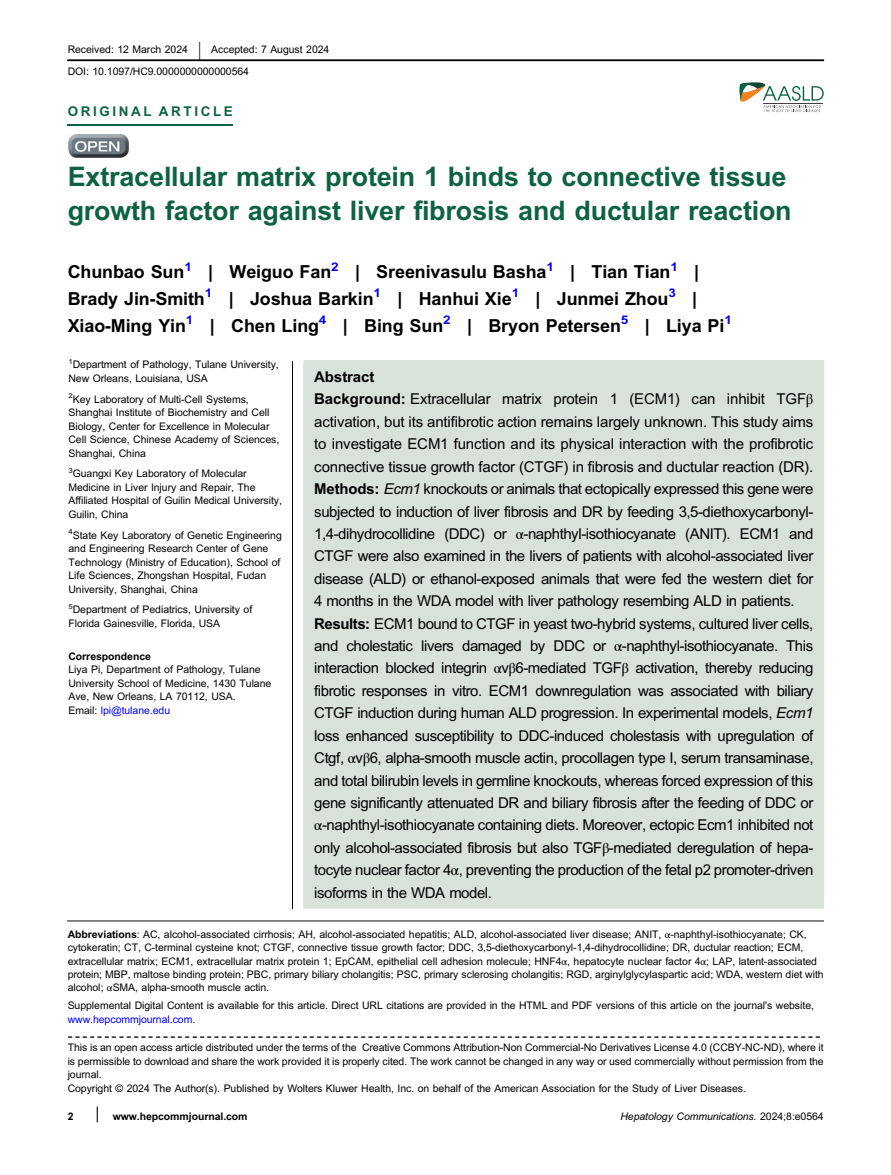
<style>
.page{position:relative;width:891px;height:1175px;background:#fff}
.page>*{position:absolute;margin:0;border:0;box-sizing:border-box;transform-origin:0 0}
.t1{font:26.85px/34.3px "Adv O Tb 99 cb 1 f 1.B";color:#0d6341}
.t2{font:18px/26.8px "Adv O Tb 99 cb 1 f 1.B";color:#000}
.t3{font:15px/22.4px "Adv O Tb 214 af 43";letter-spacing:-.025em;color:#000}
.t4{font:15px "Adv O Tb 99 cb 1 f 1.B";color:#000}
.t5{font:13.5px "Adv O Tb 99 cb 1 f 1.B";letter-spacing:.2em;color:#0d6341}
.t6{font:10.5px/13.5px "Adv O Tb 214 af 43";color:#000}
.t7{font:10.5px "Adv O Tb 99 cb 1 f 1.B";color:#000}
.t8{font:10.5px "Adv T Tb 6 c 2036 d.I";color:#000}
.s1{font-family:"Adv TT153188 ed";font-size:19.5px}
.s2{font-family:"Adv TT16 f 3 b 945.B"}
.s3{font-family:"Adv O Tb 99 cb 1 f 1.B"}
.s4{font-family:"Adv OT8608 a 8 d 1"}
.s5{font-family:"Adv T Tb 6 c 2036 d.I"}
.s6{color:#00f}
.s7{font-family:"Adv OT8608 a 8 d 1";font-size:22.8px}
.s8{font-family:"Adv O Tb 214 af 43"}
</style>
<div class="page">
<div style="left:304px;top:361px;width:520px;height:547px;background:#d9e1db"></div>
<hr style="left:68px;top:124px;width:165px;height:1px;background:#0d6341">
<hr style="left:292px;top:361px;width:1px;height:547px;background:#000">
<svg style="left:68px;top:920px;width:756px;height:2px;background:#848484"></svg>
<hr style="left:68px;top:60px;width:756px;height:1px;background:#000">
<svg style="left:739px;top:82px;width:85px;height:30px"></svg>
<img style="left:68px;top:135px;width:60px;height:22px">
<p class="t6" style="left:68px;top:39px;width:263px;line-height:22.2px">Received: 12 March 2024 <span class="s1">|</span> Accepted: 7 August 2024<br>DOI: 10.1097/HC9.0000000000000564</p>
<p class="t5" style="left:68px;top:106px;width:167px">ORIGINAL ARTICLE</p>
<h1 class="t1" style="left:68px;top:162px;width:725px">Extracellular matrix protein 1 binds to connective tissue growth factor against liver fibrosis and ductular reaction</h1>
<h2 class="t2" style="left:68px;top:260px;width:666px">Chunbao Sun<sup>1</sup> <span class="s2">|</span> Weiguo Fan<sup>2</sup> <span class="s2">|</span> Sreenivasulu Basha<sup>1</sup> <span class="s2">|</span> Tian Tian<sup>1</sup> <span class="s2">|<br></span>Brady Jin-Smith<sup>1</sup> <span class="s2">|</span> Joshua Barkin<sup>1</sup> <span class="s2">|</span> Hanhui Xie<sup>1</sup> <span class="s2">|</span> Junmei Zhou<sup>3</sup> <span class="s2">|<br></span>Xiao-Ming Yin<sup>1</sup> <span class="s2">|</span> Chen Ling<sup>4</sup> <span class="s2">|</span> Bing Sun<sup>2</sup> <span class="s2">|</span> Bryon Petersen<sup>5</sup> <span class="s2">|</span> Liya Pi<sup>1</sup></h2>
<h3 class="t4" style="left:314px;top:371px;width:62px">Abstract</h3>
<p class="t3" style="left:314px;top:389px;width:501px"><span class="s3">Background:</span> Extracellular matrix protein 1 (ECM1) can inhibit TGF<span class="s4">β </span>activation, but its antifibrotic action remains largely unknown. This study aims to investigate ECM1 function and its physical interaction with the profibrotic connective tissue growth factor (CTGF) in fibrosis and ductular reaction (DR).<br><span class="s3">Methods:</span> <span class="s5">Ecm1</span> knockouts or animals that ectopically expressed this gene were subjected to induction of liver fibrosis and DR by feeding 3,5-diethoxycarbonyl-1,4-dihydrocollidine (DDC) or <span class="s4">α</span>-naphthyl-isothiocyanate (ANIT). ECM1 and CTGF were also examined in the livers of patients with alcohol-associated liver disease (ALD) or ethanol-exposed animals that were fed the western diet for 4 months in the WDA model with liver pathology resembing ALD in patients.<br><span class="s3">Results:</span> ECM1 bound to CTGF in yeast two-hybrid systems, cultured liver cells, and cholestatic livers damaged by DDC or <span class="s4">α</span>-naphthyl-isothiocyanate. This interaction blocked integrin <span class="s4">α</span>v<span class="s4">β</span>6-mediated TGF<span class="s4">β</span> activation, thereby reducing fibrotic responses in vitro. ECM1 downregulation was associated with biliary CTGF induction during human ALD progression. In experimental models, <span class="s5">Ecm1 </span>loss enhanced susceptibility to DDC-induced cholestasis with upregulation of Ctgf, <span class="s4">α</span>v<span class="s4">β</span>6, alpha-smooth muscle actin, procollagen type I, serum transaminase, and total bilirubin levels in germline knockouts, whereas forced expression of this gene significantly attenuated DR and biliary fibrosis after the feeding of DDC or <span class="s4">α</span>-naphthyl-isothiocyanate containing diets. Moreover, ectopic Ecm1 inhibited not only alcohol-associated fibrosis but also TGF<span class="s4">β</span>-mediated deregulation of hepa&shy;tocyte nuclear factor 4<span class="s4">α</span>, preventing the production of the fetal p2 promoter-driven isoforms in the WDA model.</p>
<p class="t6" style="left:68px;top:928px;width:757px"><span class="s3">Abbreviations</span>: AC, alcohol-associated cirrhosis; AH, alcohol-associated hepatitis; ALD, alcohol-associated liver disease; ANIT, <span class="s4">α</span>-naphthyl-isothiocyanate; CK, cytokeratin; CT, C-terminal cysteine knot; CTGF, connective tissue growth factor; DDC, 3,5-diethoxycarbonyl-1,4-dihydrocollidine; DR, ductular reaction; ECM, extracellular matrix; ECM1, extracellular matrix protein 1; EpCAM, epithelial cell adhesion molecule; HNF4<span class="s4">α</span>, hepatocyte nuclear factor 4<span class="s4">α</span>; LAP, latent-associated protein; MBP, maltose binding protein; PBC, primary biliary cholangitis; PSC, primary sclerosing cholangitis; RGD, arginylglycylaspartic acid; WDA, western diet with alcohol; <span class="s4">α</span>SMA, alpha-smooth muscle actin.</p>
<p class="t6" style="left:68px;top:1000px;width:748px">Supplemental Digital Content is available for this article. Direct URL citations are provided in the HTML and PDF versions of this article on the journal's website, <span class="s6">www.hepcommjournal.com</span>.</p>
<h3 class="t3" style="left:68px;top:1025px;width:754px">-------------------------------------------------------------------------------------------------------</h3>
<p class="t6" style="left:68px;top:1041px;width:758px">This is an open access article distributed under the terms of the Creative Commons Attribution-Non Commercial-No Derivatives License 4.0 (CCBY-NC-ND), where it is permissible to download and share the work provided it is properly cited. The work cannot be changed in any way or used commercially without permission from the journal.<br>Copyright © 2024 The Author(s). Published by Wolters Kluwer Health, Inc. on behalf of the American Association for the Study of Liver Diseases.</p>
<p class="t6" style="left:68px;top:359px;width:212px"><sup>1</sup>Department of Pathology, Tulane University,<br>New Orleans, Louisiana, USA</p>
<p class="t6" style="left:68px;top:393px;width:212px"><sup>2</sup>Key Laboratory of Multi-Cell Systems, Shanghai Institute of Biochemistry and Cell Biology, Center for Excellence in Molecular Cell Science, Chinese Academy of Sciences, Shanghai, China</p>
<p class="t6" style="left:68px;top:468px;width:215px"><sup>3</sup>Guangxi Key Laboratory of Molecular Medicine in Liver Injury and Repair, The Affiliated Hospital of Guilin Medical University, Guilin, China</p>
<p class="t6" style="left:68px;top:529px;width:215px"><sup>4</sup>State Key Laboratory of Genetic Engineering and Engineering Research Center of Gene Technology (Ministry of Education), School of Life Sciences, Zhongshan Hospital, Fudan University, Shanghai, China</p>
<p class="t6" style="left:68px;top:604px;width:185px"><sup>5</sup>Department of Pediatrics, University of<br>Florida Gainesville, Florida, USA</p>
<p class="t7" style="left:68px;top:652px;width:84px">Correspondence</p>
<p class="t6" style="left:68px;top:664px;width:204px">Liya Pi, Department of Pathology, Tulane University School of Medicine, 1430 Tulane Ave, New Orleans, LA 70112, USA.<br>Email: <span class="s6">lpi@tulane.edu</span></p>
<p class="t7" style="left:68px;top:1112px;width:181px">2 <span class="s7">|</span> www.hepcommjournal.com</p>
<p class="t8" style="left:620px;top:1112px;width:205px">Hepatology Communications. <span class="s8">2024;8:e0564</span></p>
</div>
